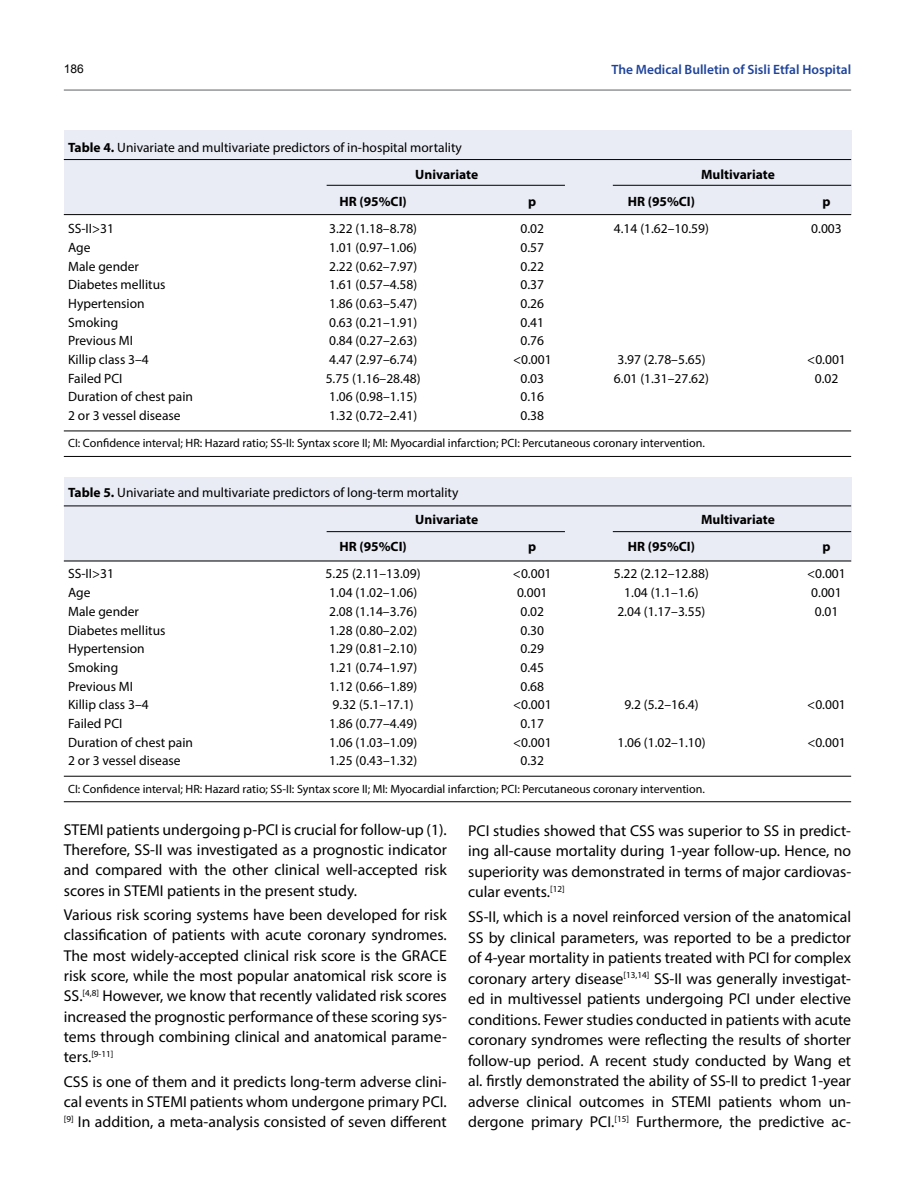
<style>
.page{position:relative;width:915px;height:1191px;background:#fff}
.page>*{position:absolute;margin:0;border:0;box-sizing:border-box;transform-origin:0 0}
.t1{font:15.75px/20.5px "Myriad Pro";color:#000;text-align:justify}
.t2{font:13.5px/27.2px "Myriad Pro";color:#000}
.t3{font:700 13.5px "Myriad Pro";color:#000}
.t4{font:600 13.5px "Myriad Pro";color:#20449c}
.t5{font:12px "Myriad Pro";color:#000}
.t6{font:12px "Arial";color:#000}
.t7{font:9.15px "Myriad Pro";color:#000}
.s1{font-weight:700}
.s2{font-size:15.75px}
</style>
<div class="page">
<hr style="left:64px;top:89px;width:786px;height:2px;background:#939598">
<div style="left:64px;top:131px;width:786px;height:84px;background:#e9ecf5"></div>
<hr style="left:64px;top:159px;width:786px;height:1px;background:#000">
<hr style="left:612px;top:185px;width:238px;height:1px;background:#000">
<hr style="left:326px;top:185px;width:238px;height:1px;background:#000">
<hr style="left:64px;top:431px;width:786px;height:1px;background:#000">
<hr style="left:64px;top:456px;width:786px;height:1px;background:#000">
<hr style="left:64px;top:214px;width:786px;height:1px;background:#000">
<div style="left:64px;top:477px;width:786px;height:84px;background:#e9ecf5"></div>
<hr style="left:64px;top:505px;width:786px;height:1px;background:#000">
<hr style="left:612px;top:531px;width:238px;height:1px;background:#000">
<hr style="left:326px;top:531px;width:238px;height:1px;background:#000">
<hr style="left:64px;top:776px;width:786px;height:1px;background:#000">
<hr style="left:64px;top:801px;width:786px;height:1px;background:#000">
<hr style="left:64px;top:561px;width:786px;height:1px;background:#000">
<p class="t6" style="left:64px;top:60px;width:22px">186</p>
<p class="t4" style="left:611px;top:61px;width:241px">The Medical Bulletin of Sisli Etfal Hospital</p>
<p class="t2" style="left:415px;top:133px;width:64px;text-indent:-347px"><span class="s1">Table 4.</span> Univariate and multivariate predictors of in-hospital mortality<br><span class="s1">Univariate</span></p>
<p class="t3" style="left:700px;top:165px;width:75px">Multivariate</p>
<p class="t3" style="left:339px;top:193px;width:69px">HR (95%CI)</p>
<p class="t3" style="left:528px;top:193px;width:10px">p</p>
<p class="t3" style="left:627px;top:193px;width:69px">HR (95%CI)</p>
<p class="t3" style="left:822px;top:193px;width:10px">p</p>
<p class="t2" style="left:68px;top:215px;width:47px">SS-II&gt;31</p>
<p class="t2" style="left:329px;top:215px;width:89px">3.22 (1.18–8.78)</p>
<p class="t2" style="left:520px;top:215px;width:25px">0.02</p>
<p class="t2" style="left:613px;top:215px;width:96px">4.14 (1.62–10.59)</p>
<p class="t2" style="left:811px;top:215px;width:32px">0.003</p>
<p class="t2" style="left:68px;top:233px;width:24px">Age</p>
<p class="t2" style="left:329px;top:233px;width:89px">1.01 (0.97–1.06)</p>
<p class="t2" style="left:520px;top:233px;width:25px">0.57</p>
<p class="t2" style="left:68px;top:252px;width:72px">Male gender</p>
<p class="t2" style="left:329px;top:252px;width:89px">2.22 (0.62–7.97)</p>
<p class="t2" style="left:520px;top:252px;width:25px">0.22</p>
<p class="t2" style="left:68px;top:271px;width:99px">Diabetes mellitus</p>
<p class="t2" style="left:329px;top:271px;width:89px">1.61 (0.57–4.58)</p>
<p class="t2" style="left:520px;top:271px;width:25px">0.37</p>
<p class="t2" style="left:68px;top:290px;width:78px">Hypertension</p>
<p class="t2" style="left:329px;top:290px;width:89px">1.86 (0.63–5.47)</p>
<p class="t2" style="left:520px;top:290px;width:25px">0.26</p>
<p class="t2" style="left:68px;top:308px;width:52px">Smoking</p>
<p class="t2" style="left:329px;top:308px;width:89px">0.63 (0.21–1.91)</p>
<p class="t2" style="left:520px;top:308px;width:25px">0.41</p>
<p class="t2" style="left:68px;top:327px;width:66px">Previous MI</p>
<p class="t2" style="left:329px;top:327px;width:89px">0.84 (0.27–2.63)</p>
<p class="t2" style="left:520px;top:327px;width:25px">0.76</p>
<p class="t2" style="left:68px;top:346px;width:82px">Killip class 3–4</p>
<p class="t2" style="left:329px;top:346px;width:89px">4.47 (2.97–6.74)</p>
<p class="t2" style="left:513px;top:346px;width:40px">&lt;0.001</p>
<p class="t2" style="left:617px;top:346px;width:89px">3.97 (2.78–5.65)</p>
<p class="t2" style="left:807px;top:346px;width:40px">&lt;0.001</p>
<p class="t2" style="left:68px;top:364px;width:56px">Failed PCI</p>
<p class="t2" style="left:325px;top:364px;width:96px">5.75 (1.16–28.48)</p>
<p class="t2" style="left:520px;top:364px;width:25px">0.03</p>
<p class="t2" style="left:613px;top:364px;width:96px">6.01 (1.31–27.62)</p>
<p class="t2" style="left:814px;top:364px;width:25px">0.02</p>
<p class="t2" style="left:68px;top:383px;width:126px">Duration of chest pain</p>
<p class="t2" style="left:329px;top:383px;width:89px">1.06 (0.98–1.15)</p>
<p class="t2" style="left:520px;top:383px;width:25px">0.16</p>
<p class="t2" style="left:68px;top:402px;width:114px">2 or 3 vessel disease</p>
<p class="t2" style="left:329px;top:402px;width:89px">1.32 (0.72–2.41)</p>
<p class="t2" style="left:520px;top:402px;width:25px">0.38</p>
<p class="t5" style="left:68px;top:436px;width:638px">CI: Confidence interval; HR: Hazard ratio; SS-II: Syntax score II; MI: Myocardial infarction; PCI: Percutaneous coronary intervention.</p>
<p class="t2" style="left:415px;top:478px;width:64px;text-indent:-347px"><span class="s1">Table 5.</span> Univariate and multivariate predictors of long-term mortality<br><span class="s1">Univariate</span></p>
<p class="t3" style="left:700px;top:511px;width:75px">Multivariate</p>
<p class="t3" style="left:339px;top:538px;width:69px">HR (95%CI)</p>
<p class="t3" style="left:528px;top:538px;width:10px">p</p>
<p class="t3" style="left:627px;top:538px;width:69px">HR (95%CI)</p>
<p class="t3" style="left:822px;top:538px;width:10px">p</p>
<p class="t2" style="left:68px;top:560px;width:47px">SS-II&gt;31</p>
<p class="t2" style="left:325px;top:560px;width:96px">5.25 (2.11–13.09)</p>
<p class="t2" style="left:513px;top:560px;width:40px">&lt;0.001</p>
<p class="t2" style="left:613px;top:560px;width:96px">5.22 (2.12–12.88)</p>
<p class="t2" style="left:807px;top:560px;width:40px">&lt;0.001</p>
<p class="t2" style="left:68px;top:579px;width:24px">Age</p>
<p class="t2" style="left:329px;top:579px;width:89px">1.04 (1.02–1.06)</p>
<p class="t2" style="left:517px;top:579px;width:32px">0.001</p>
<p class="t2" style="left:624px;top:579px;width:76px">1.04 (1.1–1.6)</p>
<p class="t2" style="left:811px;top:579px;width:32px">0.001</p>
<p class="t2" style="left:68px;top:597px;width:72px">Male gender</p>
<p class="t2" style="left:329px;top:597px;width:89px">2.08 (1.14–3.76)</p>
<p class="t2" style="left:520px;top:597px;width:25px">0.02</p>
<p class="t2" style="left:617px;top:597px;width:89px">2.04 (1.17–3.55)</p>
<p class="t2" style="left:814px;top:597px;width:25px">0.01</p>
<p class="t2" style="left:68px;top:616px;width:99px">Diabetes mellitus</p>
<p class="t2" style="left:329px;top:616px;width:89px">1.28 (0.80–2.02)</p>
<p class="t2" style="left:520px;top:616px;width:25px">0.30</p>
<p class="t2" style="left:68px;top:635px;width:78px">Hypertension</p>
<p class="t2" style="left:329px;top:635px;width:89px">1.29 (0.81–2.10)</p>
<p class="t2" style="left:520px;top:635px;width:25px">0.29</p>
<p class="t2" style="left:68px;top:653px;width:52px">Smoking</p>
<p class="t2" style="left:329px;top:653px;width:89px">1.21 (0.74–1.97)</p>
<p class="t2" style="left:520px;top:653px;width:25px">0.45</p>
<p class="t2" style="left:68px;top:672px;width:66px">Previous MI</p>
<p class="t2" style="left:329px;top:672px;width:89px">1.12 (0.66–1.89)</p>
<p class="t2" style="left:520px;top:672px;width:25px">0.68</p>
<p class="t2" style="left:68px;top:691px;width:82px">Killip class 3–4</p>
<p class="t2" style="left:332px;top:691px;width:83px">9.32 (5.1–17.1)</p>
<p class="t2" style="left:513px;top:691px;width:40px">&lt;0.001</p>
<p class="t2" style="left:624px;top:691px;width:76px">9.2 (5.2–16.4)</p>
<p class="t2" style="left:807px;top:691px;width:40px">&lt;0.001</p>
<p class="t2" style="left:68px;top:709px;width:56px">Failed PCI</p>
<p class="t2" style="left:329px;top:709px;width:89px">1.86 (0.77–4.49)</p>
<p class="t2" style="left:520px;top:709px;width:25px">0.17</p>
<p class="t2" style="left:68px;top:728px;width:126px">Duration of chest pain</p>
<p class="t2" style="left:329px;top:728px;width:89px">1.06 (1.03–1.09)</p>
<p class="t2" style="left:513px;top:728px;width:40px">&lt;0.001</p>
<p class="t2" style="left:617px;top:728px;width:89px">1.06 (1.02–1.10)</p>
<p class="t2" style="left:807px;top:728px;width:40px">&lt;0.001</p>
<p class="t2" style="left:68px;top:747px;width:114px">2 or 3 vessel disease</p>
<p class="t2" style="left:329px;top:747px;width:89px">1.25 (0.43–1.32)</p>
<p class="t2" style="left:520px;top:747px;width:25px">0.32</p>
<p class="t5" style="left:68px;top:781px;width:638px">CI: Confidence interval; HR: Hazard ratio; SS-II: Syntax score II; MI: Myocardial infarction; PCI: Percutaneous coronary intervention.</p>
<p class="t1" style="left:64px;top:819px;width:384px">STEMI patients undergoing p-PCI is crucial for follow-up (1).<br>Therefore, SS-II was investigated as a prognostic indicator and compared with the other clinical well-accepted risk scores in STEMI patients in the present study.</p>
<p class="t1" style="left:64px;top:904px;width:384px">Various risk scoring systems have been developed for risk classification of patients with acute coronary syndromes.<br>The most widely-accepted clinical risk score is the GRACE risk score, while the most popular anatomical risk score is SS.<sup>[4,8]</sup> However, we know that recently validated risk scores increased the prognostic performance of these scoring sys&shy;tems through combining clinical and anatomical parame-</p>
<p class="t7" style="left:64px;top:1048px;width:51px"><span class="s2">ters.</span>[9-11]</p>
<p class="t1" style="left:64px;top:1071px;width:384px">CSS is one of them and it predicts long-term adverse clini&shy;cal events in STEMI patients whom undergone primary PCI. <sup>[9]</sup> In addition, a meta-analysis consisted of seven different</p>
<p class="t1" style="left:468px;top:820px;width:384px">PCI studies showed that CSS was superior to SS in predict&shy;ing all-cause mortality during 1-year follow-up. Hence, no superiority was demonstrated in terms of major cardiovas&shy;cular events.<sup>[12]</sup></p>
<p class="t1" style="left:468px;top:906px;width:384px">SS-II, which is a novel reinforced version of the anatomical SS by clinical parameters, was reported to be a predictor of 4-year mortality in patients treated with PCI for complex coronary artery disease<sup>[13,14]</sup> SS-II was generally investigat&shy;ed in multivessel patients undergoing PCI under elective conditions. Fewer studies conducted in patients with acute coronary syndromes were reflecting the results of shorter follow-up period. A recent study conducted by Wang et al. firstly demonstrated the ability of SS-II to predict 1-year adverse clinical outcomes in STEMI patients whom un&shy;dergone primary PCI.<sup>[15]</sup> Furthermore, the predictive ac-</p>
</div>
